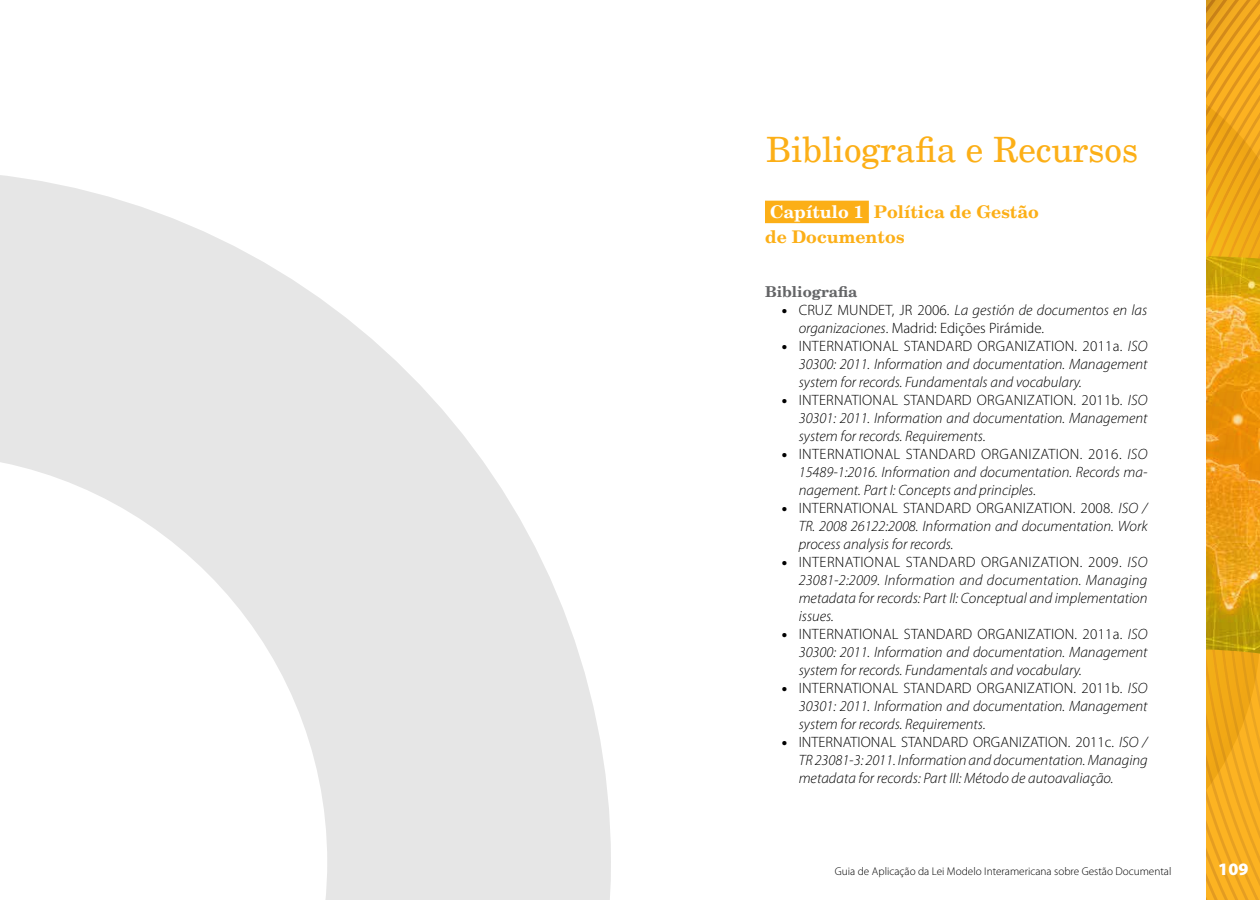
<style>
.page{position:relative;width:1260px;height:900px;background:#fff}
.page>*{position:absolute;margin:0;border:0;box-sizing:border-box;transform-origin:0 0}
.t1{font:35px "New Century Schlbk";color:#fcaf17}
.t2{font:700 17.5px/25px "New Century Schlbk";color:#fcaf17}
.t3{font:900 17.5px "Myriad Pro";color:#fff}
.t4{font:italic 300 15px/18px "Myriad Pro";color:#000;text-align:justify}
.t5{font:300 15px/18px "Myriad Pro";color:#000}
.t6{font:700 15px "New Century Schlbk";color:#636466}
.t7{font:300 11.25px "Myriad Pro";color:#000}
.s1{color:#fff}
.s2{font-weight:900}
.s3{font-style:italic}
.s4{font-weight:900;font-style:normal}
.s5{font-style:normal}
</style>
<div class="page">
<svg style="left:1206px;top:0;width:54px;height:900px;background:#efa71c"></svg>
<img style="left:1206px;top:256px;width:54px;height:401px">
<svg style="left:0;top:175px;width:611px;height:725px"></svg>
<div style="left:765px;top:201px;width:104px;height:22px;background:#fcaf17"></div>
<h1 class="t1" style="left:766px;top:129px;width:374px">Bibliografia e Recursos</h1>
<p class="t2" style="left:765px;top:200px;width:275px"><span class="s1">Capítulo 1</span> Política de Gestão de Documentos</p>
<p class="t6" style="left:765px;top:282px;width:94px">Bibliografia</p>
<p class="t5" style="left:799px;top:301px;width:350px;text-indent:-17px"><span class="s2">•</span> CRUZ MUNDET, JR 2006. <span class="s3">La gestión de documentos en las organizaciones</span>. Madrid: Edições Pirámide.</p>
<p class="t4" style="left:799px;top:337px;width:350px;text-indent:-17px"><span class="s4">•</span> <span class="s5">INTERNATIONAL STANDARD ORGANIZATION. 2011a.</span> ISO 30300: 2011. Information and documentation. Management system for records. Fundamentals and vocabulary.</p>
<p class="t4" style="left:799px;top:391px;width:350px;text-indent:-17px"><span class="s4">•</span> <span class="s5">INTERNATIONAL STANDARD ORGANIZATION. 2011b.</span> ISO 30301: 2011. Information and documentation. Management system for records. Requirements.</p>
<p class="t4" style="left:799px;top:445px;width:350px;text-indent:-17px"><span class="s4">•</span> <span class="s5">INTERNATIONAL STANDARD ORGANIZATION. 2016.</span> ISO 15489-1:2016. Information and documentation. Records ma&shy;nagement. Part I: Concepts and principles.</p>
<p class="t4" style="left:799px;top:499px;width:350px;text-indent:-17px"><span class="s4">•</span> <span class="s5">INTERNATIONAL STANDARD ORGANIZATION. 2008.</span> ISO / TR. 2008 26122:2008. Information and documentation. Work process analysis for records.</p>
<p class="t4" style="left:799px;top:553px;width:350px;text-indent:-17px"><span class="s4">•</span> <span class="s5">INTERNATIONAL STANDARD ORGANIZATION. 2009.</span> ISO 23081-2:2009. Information and documentation. Managing metadata for records: Part II: Conceptual and implementation issues.</p>
<p class="t4" style="left:799px;top:625px;width:350px;text-indent:-17px"><span class="s4">•</span> <span class="s5">INTERNATIONAL STANDARD ORGANIZATION. 2011a.</span> ISO 30300: 2011. Information and documentation. Management system for records. Fundamentals and vocabulary.</p>
<p class="t4" style="left:799px;top:679px;width:350px;text-indent:-17px"><span class="s4">•</span> <span class="s5">INTERNATIONAL STANDARD ORGANIZATION. 2011b.</span> ISO 30301: 2011. Information and documentation. Management system for records. Requirements.</p>
<p class="t4" style="left:799px;top:733px;width:351px;text-indent:-17px"><span class="s4">•</span> <span class="s5">INTERNATIONAL STANDARD ORGANIZATION. 2011c.</span> ISO / TR 23081-3: 2011. Information and documentation. Managing metadata for records: Part III: Método de autoavaliação.</p>
<p class="t7" style="left:835px;top:865px;width:338px">Guia de Aplicação da Lei Modelo Interamericana sobre Gestão Documental</p>
<p class="t3" style="left:1218px;top:858px;width:32px">109</p>
</div>
